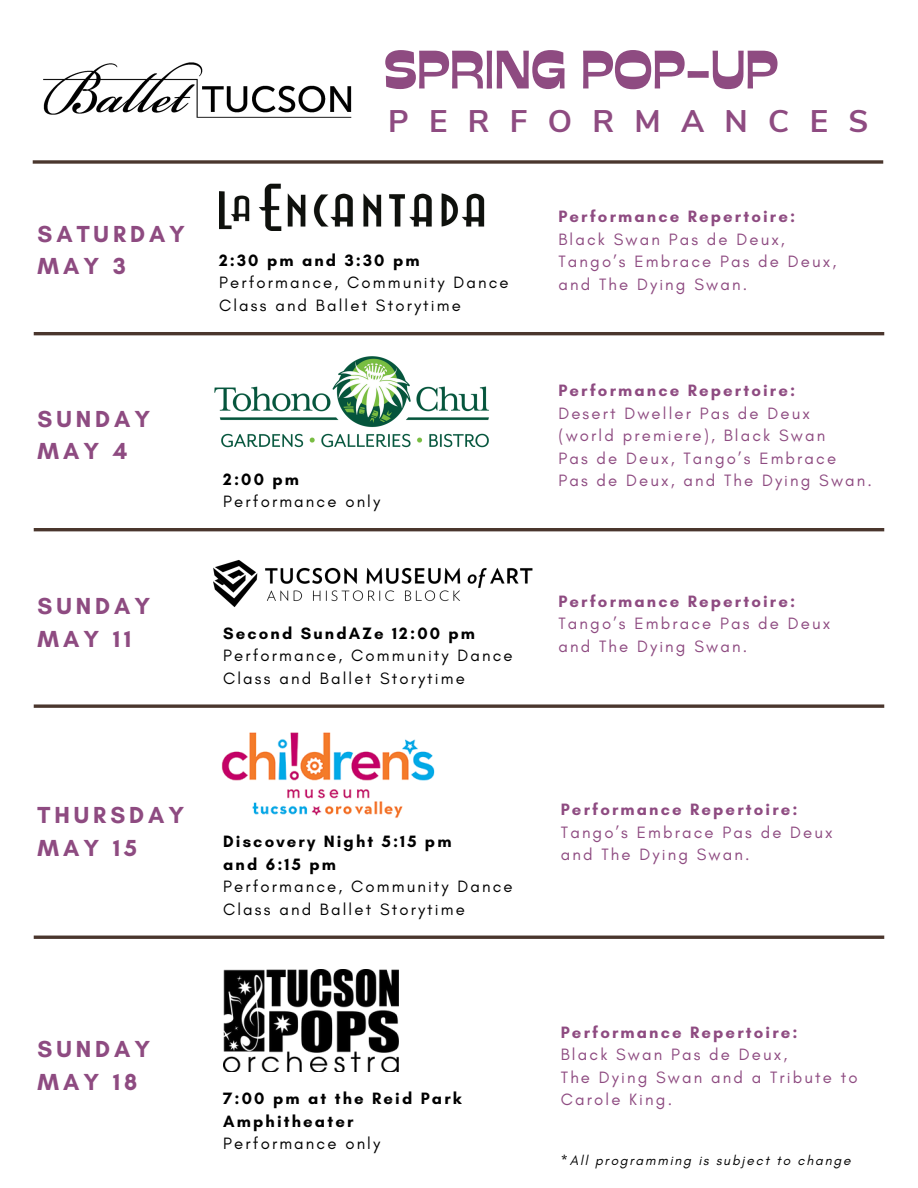
<style>
.page{position:relative;width:918px;height:1188px;background:#fff}
.page>*{position:absolute;margin:0;border:0;box-sizing:border-box;transform-origin:0 0}
.t1{font:700 54px "Stadio Now Display";color:#8e4b81}
.t2{font:700 31.2px "Nunito Sans";letter-spacing:.65em;color:#8e4b81}
.t3{font:700 23.7px/32.7px "Glacial Indifference";letter-spacing:.17em;color:#8e4b81}
.t4{font:16.8px/22.5px "Glacial Indifference";letter-spacing:.13em;color:#8e4b81}
.t5{font:16.8px/22.5px "Glacial Indifference";letter-spacing:.13em;color:#000}
.t6{font:700 16.8px/22.5px "Glacial Indifference";letter-spacing:.13em;color:#000}
.t7{font:italic 13.65px "Glacial Indifference";letter-spacing:.13em;color:#000}
.s1{font-weight:700}
.s2{font-weight:400}
</style>
<div class="page">
<img style="left:213px;top:531px;width:325px;height:77px">
<img style="left:223px;top:969px;width:176px;height:103px">
<hr style="left:34px;top:332px;width:850px;height:3px;background:#4a362d">
<hr style="left:34px;top:528px;width:850px;height:3px;background:#4a362d">
<svg style="left:34px;top:704px;width:850px;height:4px;background:#65544d"></svg>
<hr style="left:34px;top:936px;width:850px;height:3px;background:#4a362d">
<img style="left:43px;top:62px;width:309px;height:56px">
<svg style="left:33px;top:160px;width:850px;height:4px;background:#65554d"></svg>
<img style="left:219px;top:184px;width:266px;height:46px">
<img style="left:192px;top:335px;width:319px;height:113px">
<img style="left:221px;top:732px;width:214px;height:86px">
<h1 class="t3" style="left:38px;top:217px;width:149px">SATURDAY<br>MAY 3</h1>
<p class="t3" style="left:38px;top:402px;width:114px">SUNDAY<br>MAY 4</p>
<h2 class="t3" style="left:38px;top:590px;width:114px">SUNDAY<br>MAY 11</h2>
<h4 class="t1" style="left:384px;top:37px;width:395px">SPRING POP-UP</h4>
<h3 class="t2" style="left:388px;top:101px;width:482px">PERFORMANCES</h3>
<p class="t5" style="left:219px;top:249px;width:291px"><span class="s1">2:30 pm and 3:30 pm<br></span>Performance, Community Dance<br>Class and Ballet Storytime</p>
<h4 class="t5" style="left:223px;top:468px;width:158px"><span class="s1">2:00 pm<br></span>Performance only</h4>
<h4 class="t5" style="left:223px;top:622px;width:291px"><span class="s1">Second SundAZe 12:00 pm<br></span>Performance, Community Dance<br>Class and Ballet Storytime</h4>
<h4 class="t4" style="left:558px;top:205px;width:279px"><span class="s1">Performance Repertoire:<br></span>Black Swan Pas de Deux,<br>Tango’s Embrace Pas de Deux, and The Dying Swan.</h4>
<p class="t4" style="left:558px;top:379px;width:315px"><span class="s1">Performance Repertoire:<br></span>Desert Dweller Pas de Deux<br>(world premiere), Black Swan<br>Pas de Deux, Tango’s Embrace<br>Pas de Deux, and The Dying Swan.</p>
<p class="t4" style="left:558px;top:589px;width:273px"><span class="s1">Performance Repertoire:<br></span>Tango’s Embrace Pas de Deux and The Dying Swan.</p>
<p class="t3" style="left:38px;top:798px;width:148px">THURSDAY<br>MAY 15</p>
<p class="t5" style="left:223px;top:830px;width:291px"><span class="s1">Discovery Night 5:15 pm<br>and 6:15 pm<br></span>Performance, Community Dance<br>Class and Ballet Storytime</p>
<h3 class="t3" style="left:38px;top:1032px;width:114px">SUNDAY<br>MAY 18</h3>
<p class="t6" style="left:223px;top:1087px;width:240px">7:00 pm at the Reid Park<br>Amphitheater<br><span class="s2">Performance only</span></p>
<h4 class="t4" style="left:561px;top:798px;width:273px"><span class="s1">Performance Repertoire:<br></span>Tango’s Embrace Pas de Deux and The Dying Swan.</h4>
<h3 class="t4" style="left:561px;top:1021px;width:298px"><span class="s1">Performance Repertoire:<br></span>Black Swan Pas de Deux,<br>The Dying Swan and a Tribute to<br>Carole King.</h3>
<h4 class="t7" style="left:561px;top:1152px;width:291px">*All programming is subject to change</h4>
</div>
